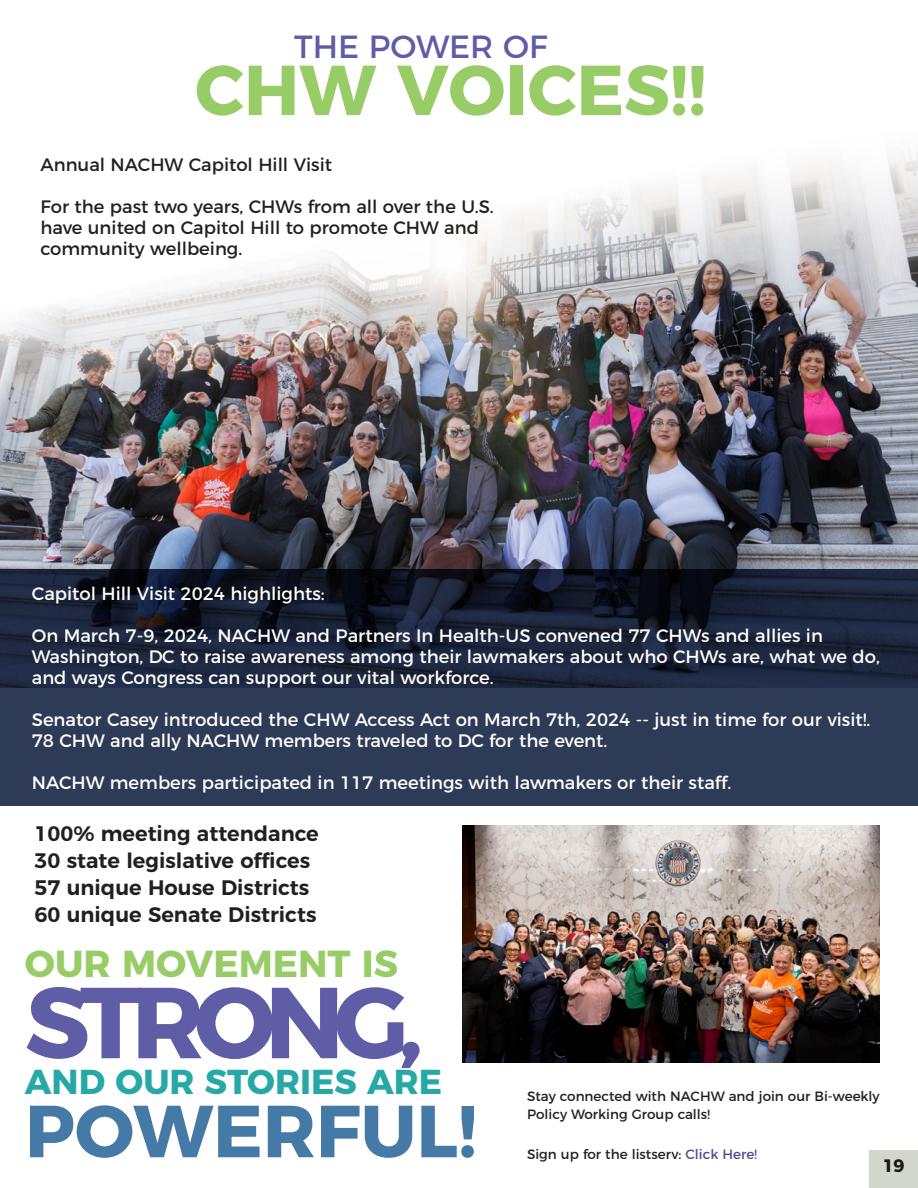
<style>
.page{position:relative;width:918px;height:1188px;background:#fff}
.page>*{position:absolute;margin:0;border:0;box-sizing:border-box;transform-origin:0 0}
.t1{font:700 100.5px "Montserrat";letter-spacing:-.1em;color:#605da7}
.t2{font:700 73.5px "Montserrat";color:#457aa7}
.t3{font:700 70.5px "Montserrat";color:#98cc67}
.t4{font:700 37.5px "Montserrat";color:#98cc67}
.t5{font:700 34.5px "Montserrat";color:#25a8a6}
.t6{font:32.1px "Montserrat";color:#605da7}
.t7{font:600 21px "Montserrat";color:#231f20}
.t8{font:18px/21px "Montserrat";color:#fff}
.t9{font:18px/21px "Montserrat";color:#231f20}
.t10{font:700 18px "Montserrat";color:#231f20}
.t11{font:13.5px/18px "Montserrat";color:#231f20}
.s1{color:#4f4d8a}
</style>
<div class="page">
<img style="left:0;top:153px;width:918px;height:416px">
<svg style="left:0;top:569px;width:918px;height:236px;background:#222d45"></svg>
<img style="left:462px;top:826px;width:418px;height:236px">
<div style="left:870px;top:1150px;width:48px;height:38px;background:#cfd3c6"></div>
<p class="t6" style="left:294px;top:21px;width:255px">THE POWER OF</p>
<p class="t3" style="left:195px;top:32px;width:512px">CHW VOICES!!</p>
<p class="t9" style="left:40px;top:152px;width:293px">Annual NACHW Capitol Hill Visit</p>
<p class="t9" style="left:40px;top:194px;width:455px">For the past two years, CHWs from all over the U.S. have united on Capitol Hill to promote CHW and community wellbeing.</p>
<p class="t8" style="left:32px;top:581px;width:295px">Capitol Hill Visit 2024 highlights:</p>
<p class="t8" style="left:32px;top:623px;width:850px">On March 7-9, 2024, NACHW and Partners In Health-US convened 77 CHWs and allies in<br>Washington, DC to raise awareness among their lawmakers about who CHWs are, what we do, and ways Congress can support our vital workforce.</p>
<p class="t8" style="left:32px;top:707px;width:840px">Senator Casey introduced the CHW Access Act on March 7th, 2024 -- just in time for our visit!.<br>78 CHW and ally NACHW members traveled to DC for the event.</p>
<p class="t8" style="left:32px;top:770px;width:701px">NACHW members participated in 117 meetings with lawmakers or their staff.</p>
<p class="t7" style="left:34px;top:817px;width:286px">100% meeting attendance</p>
<p class="t7" style="left:34px;top:844px;width:277px">30 state legislative offices</p>
<p class="t7" style="left:34px;top:871px;width:276px">57 unique House Districts</p>
<p class="t7" style="left:34px;top:898px;width:284px">60 unique Senate Districts</p>
<p class="t4" style="left:25px;top:933px;width:375px">OUR MOVEMENT IS</p>
<p class="t1" style="left:25px;top:940px;width:400px">STRONG,</p>
<p class="t5" style="left:25px;top:1054px;width:419px">AND OUR STORIES ARE</p>
<p class="t2" style="left:25px;top:1071px;width:453px">POWERFUL!</p>
<p class="t11" style="left:527px;top:1086px;width:354px">Stay connected with NACHW and join our Bi-weekly<br>Policy Working Group calls!</p>
<p class="t11" style="left:527px;top:1144px;width:232px">Sign up for the listserv: <span class="s1">Click Here!</span></p>
<p class="t10" style="left:882px;top:1151px;width:24px">19</p>
</div>
